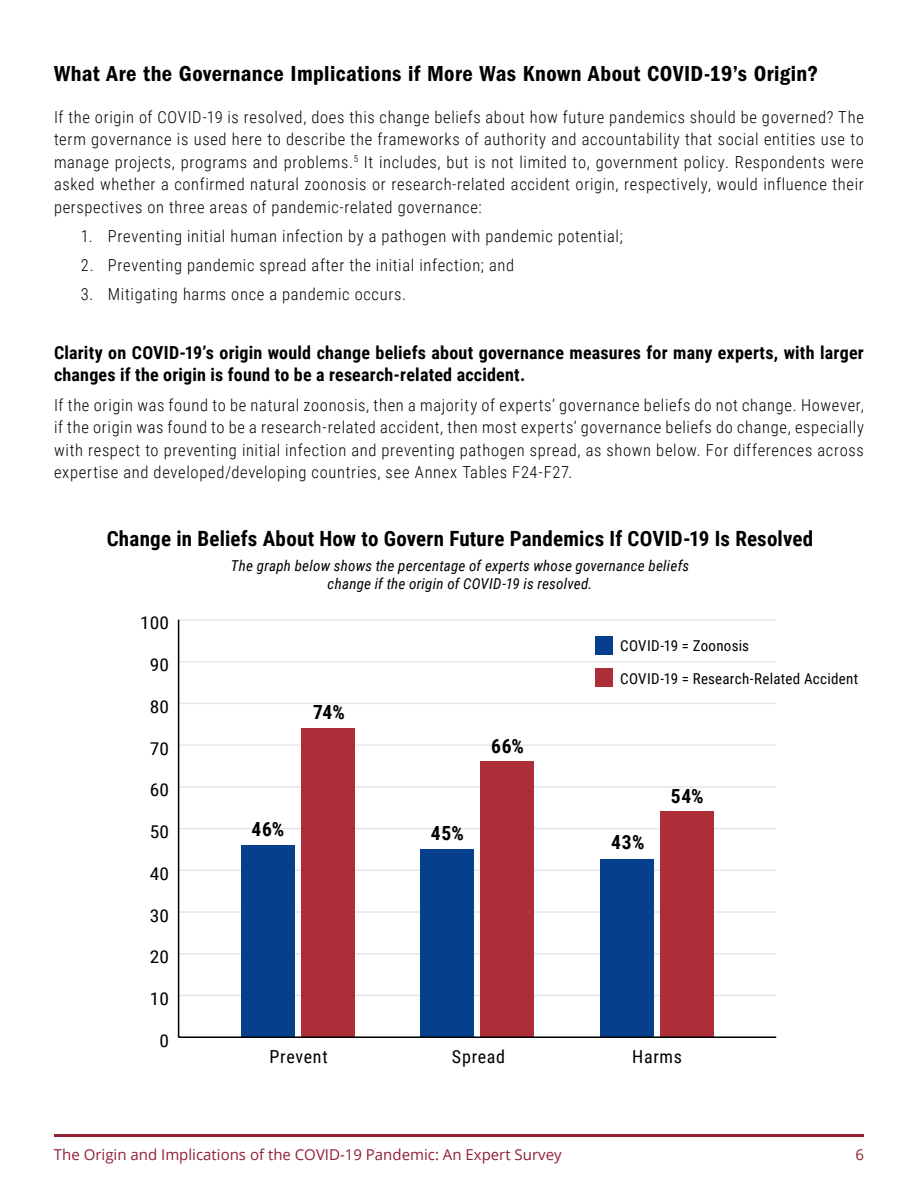
<style>
.page{position:relative;width:918px;height:1188px;background:#fff}
.page>*{position:absolute;margin:0;border:0;box-sizing:border-box;transform-origin:0 0}
.t1{font:22.5px "Franklin Gothic LT Pro Cn Dm";letter-spacing:.02em;color:#000}
.t2{font:700 21px "Roboto Condensed";letter-spacing:.01em;color:#000}
.t3{font:700 19.5px "Roboto Condensed";letter-spacing:.035em;color:#000}
.t4{font:700 18px/22.5px "Roboto Condensed";letter-spacing:.01em;color:#000}
.t5{font:18px "Roboto Condensed";letter-spacing:.04em;color:#000}
.t6{font:17.55px "Roboto Condensed";color:#000;scale:1.1 1}
.t7{font:300 16.5px/22.5px "Roboto Condensed";letter-spacing:.04em;color:#000;text-align:justify}
.t8{font:italic 15px/18px "Roboto Condensed";letter-spacing:.015em;color:#000;text-align:center}
.t9{font:15px "Open Sans";color:#911f32}
.t10{font:15px/32.5px "Roboto Condensed";letter-spacing:.02em;color:#000}
</style>
<div class="page">
<hr style="left:178px;top:995px;width:598px;height:1px;background:#e6e6e6">
<hr style="left:178px;top:953px;width:598px;height:2px;background:#e6e6e6">
<hr style="left:178px;top:911px;width:598px;height:2px;background:#e6e6e6">
<hr style="left:178px;top:870px;width:598px;height:1px;background:#e6e6e6">
<hr style="left:178px;top:828px;width:598px;height:1px;background:#e6e6e6">
<hr style="left:178px;top:786px;width:598px;height:2px;background:#e6e6e6">
<hr style="left:178px;top:744px;width:598px;height:2px;background:#e6e6e6">
<hr style="left:178px;top:703px;width:598px;height:1px;background:#e6e6e6">
<hr style="left:178px;top:661px;width:598px;height:1px;background:#e6e6e6">
<hr style="left:178px;top:619px;width:598px;height:2px;background:#e6e6e6">
<div style="left:660px;top:811px;width:53px;height:227px;background:#ac2e39"></div>
<div style="left:600px;top:859px;width:54px;height:179px;background:#063f8b"></div>
<div style="left:480px;top:761px;width:54px;height:277px;background:#ac2e39"></div>
<div style="left:421px;top:849px;width:53px;height:189px;background:#063f8b"></div>
<div style="left:301px;top:728px;width:54px;height:310px;background:#ac2e39"></div>
<div style="left:241px;top:845px;width:54px;height:193px;background:#063f8b"></div>
<hr style="left:178px;top:620px;width:1px;height:417px;background:#000">
<hr style="left:179px;top:1036px;width:597px;height:2px;background:#000">
<div style="left:595px;top:636px;width:18px;height:19px;background:#063f8b"></div>
<div style="left:595px;top:668px;width:18px;height:19px;background:#ac2e39"></div>
<hr style="left:54px;top:1134px;width:810px;height:2px;background:#911f32">
<h1 class="t1" style="left:54px;top:61px;width:766px">What Are the Governance Implications if More Was Known About COVID-19’s Origin?</h1>
<p class="t7" style="left:54px;top:105px;width:811px">If the origin of COVID-19 is resolved, does this change beliefs about how future pandemics should be governed? The term governance is used here to describe the frameworks of authority and accountability that social entities use to manage projects, programs and problems.<sup>5</sup> It includes, but is not limited to, government policy. Respondents were asked whether a confirmed natural zoonosis or research-related accident origin, respectively, would influence their perspectives on three areas of pandemic-related governance:</p>
<p class="t7" style="left:81px;top:224px;width:543px">1. Preventing initial human infection by a pathogen with pandemic potential;</p>
<p class="t7" style="left:81px;top:253px;width:435px">2. Preventing pandemic spread after the initial infection; and</p>
<p class="t7" style="left:81px;top:283px;width:326px">3. Mitigating harms once a pandemic occurs.</p>
<p class="t4" style="left:54px;top:341px;width:811px">Clarity on COVID-19’s origin would change beliefs about governance measures for many experts, with larger changes if the origin is found to be a research-related accident.</p>
<p class="t7" style="left:54px;top:393px;width:812px">If the origin was found to be natural zoonosis, then a majority of experts’ governance beliefs do not change. However, if the origin was found to be a research-related accident, then most experts’ governance beliefs do change, especially with respect to preventing initial infection and preventing pathogen spread, as shown below. For differences across expertise and developed/developing countries, see Annex Tables F24-F27.</p>
<p class="t2" style="left:107px;top:524px;width:708px">Change in Beliefs About How to Govern Future Pandemics If COVID-19 Is Resolved</p>
<p class="t6" style="left:140px;top:611px;width:28px">100</p>
<p class="t6" style="left:150px;top:653px;width:19px">90</p>
<p class="t6" style="left:150px;top:694px;width:19px">80</p>
<p class="t6" style="left:150px;top:736px;width:19px">70</p>
<p class="t6" style="left:150px;top:778px;width:19px">60</p>
<p class="t6" style="left:150px;top:820px;width:19px">50</p>
<p class="t6" style="left:150px;top:861px;width:19px">40</p>
<p class="t6" style="left:150px;top:903px;width:19px">30</p>
<p class="t6" style="left:150px;top:945px;width:19px">20</p>
<p class="t6" style="left:150px;top:987px;width:19px">10</p>
<p class="t6" style="left:159px;top:1028px;width:10px">0</p>
<p class="t8" style="left:231px;top:556px;width:460px">The graph below shows the percentage of experts whose governance beliefs change if the origin of COVID-19 is resolved.</p>
<p class="t3" style="left:313px;top:699px;width:33px">74%</p>
<p class="t3" style="left:251px;top:815px;width:34px">46%</p>
<p class="t3" style="left:491px;top:732px;width:34px">66%</p>
<p class="t3" style="left:431px;top:819px;width:35px">45%</p>
<p class="t10" style="left:620px;top:629px;width:240px">COVID-19 = Zoonosis<br>COVID-19 = Research-Related Accident</p>
<p class="t3" style="left:611px;top:829px;width:35px">43%</p>
<p class="t3" style="left:671px;top:782px;width:34px">54%</p>
<p class="t5" style="left:270px;top:1044px;width:60px">Prevent</p>
<p class="t5" style="left:452px;top:1044px;width:55px">Spread</p>
<p class="t5" style="left:632px;top:1044px;width:51px">Harms</p>
<p class="t9" style="left:54px;top:1144px;width:509px">The Origin and Implications of the COVID-19 Pandemic: An Expert Survey</p>
<p class="t9" style="left:855px;top:1144px;width:10px">6</p>
</div>
